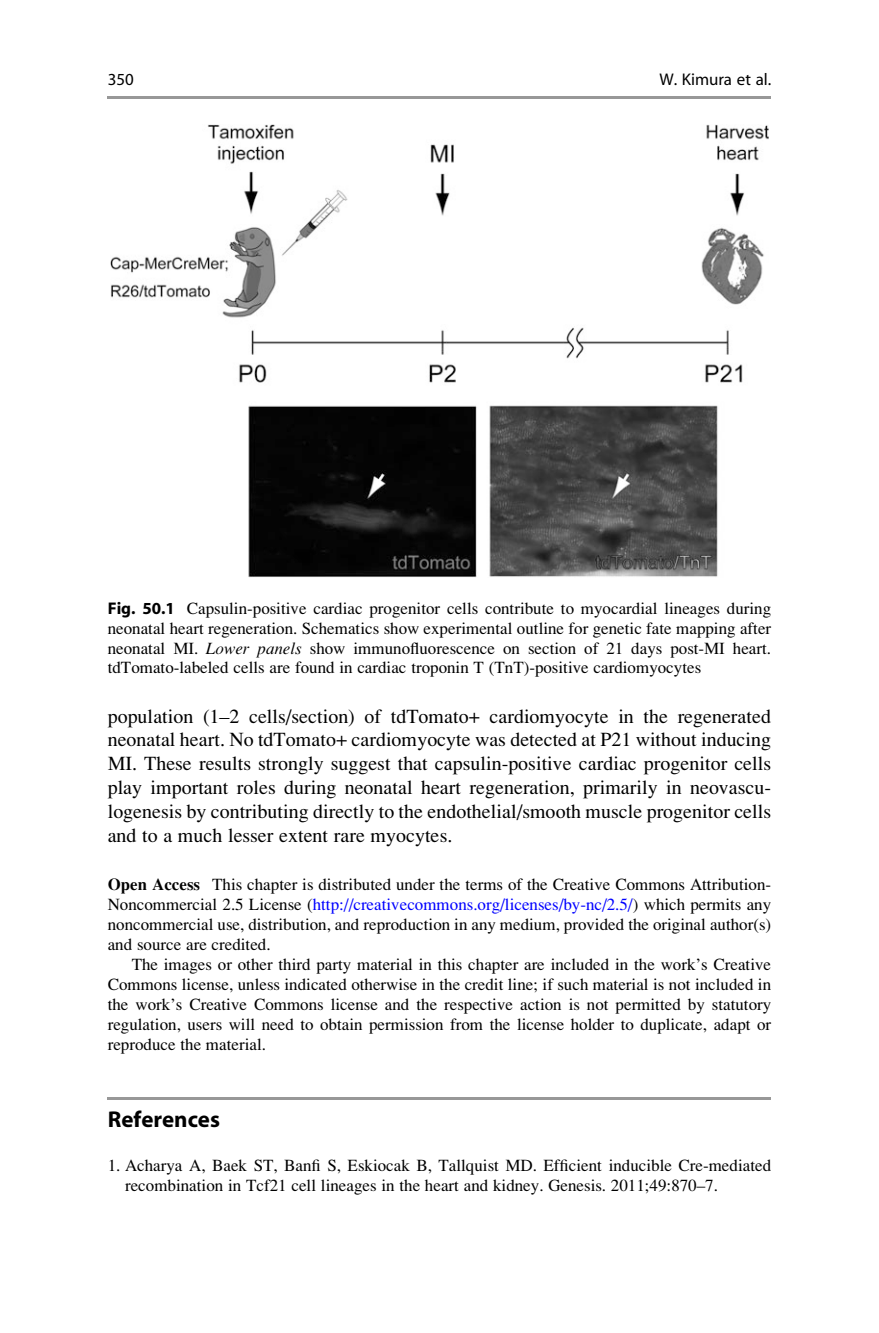
<style>
.page{position:relative;width:879px;height:1333px;background:#fff}
.page>*{position:absolute;margin:0;border:0;box-sizing:border-box;transform-origin:0 0}
.t1{font:23px "Bfydqr Mnqkvc Jfppgk Adv P4 A07 FF";color:#000}
.t2{font:20px/24px "Gcdhxl Pjyhgw Nqxqvp Adv P6975";color:#000;text-align:justify}
.t3{font:17px/20px "Gcdhxl Pjyhgw Nqxqvp Adv P6975";color:#000;text-align:justify}
.t4{font:17px "Qkpkph Qkmryb Vwpmsc Adv P49 E930";color:#000}
.s1{font-family:"Bfydqr Mnqkvc Jfppgk Adv P4 A07 FF"}
.s2{font-family:"Mwrglg Xldbmh Bbgwxr Adv P696 A"}
.s3{font-family:"Jnkddb Qyvpsw Qhhvjc Adv P6960"}
.s4{color:#00f}
</style>
<div class="page">
<hr style="left:108px;top:1097px;width:663px;height:2px;background:#989898">
<img style="left:110px;top:125px;width:659px;height:452px">
<hr style="left:108px;top:96px;width:663px;height:2px;background:#989898">
<p class="t4" style="left:108px;top:73px;width:27px">350</p>
<p class="t4" style="left:659px;top:73px;width:113px">W. Kimura et al.</p>
<p class="t3" style="left:108px;top:599px;width:665px"><span class="s1">Fig. 50.1</span> Capsulin-positive cardiac progenitor cells contribute to myocardial lineages during neonatal heart regeneration. Schematics show experimental outline for genetic fate mapping after neonatal MI. <span class="s2">Lower panels</span> show immunofluorescence on section of 21 days post-MI heart. tdTomato-labeled cells are found in cardiac troponin T (TnT)-positive cardiomyocytes</p>
<p class="t2" style="left:108px;top:706px;width:665px">population (1–2 cells/section) of tdTomato+ cardiomyocyte in the regenerated neonatal heart. No tdTomato+ cardiomyocyte was detected at P21 without inducing MI. These results strongly suggest that capsulin-positive cardiac progenitor cells play important roles during neonatal heart regeneration, primarily in neovascu&shy;logenesis by contributing directly to the endothelial/smooth muscle progenitor cells and to a much lesser extent rare myocytes.</p>
<p class="t3" style="left:108px;top:876px;width:665px"><span class="s3">Open Access</span> This chapter is distributed under the terms of the Creative Commons Attribution-Noncommercial 2.5 License (<span class="s4">http://creativecommons.org/licenses/by-nc/2.5/</span>) which permits any noncommercial use, distribution, and reproduction in any medium, provided the original author(s) and source are credited.</p>
<p class="t3" style="left:108px;top:955px;width:665px;text-indent:24px">The images or other third party material in this chapter are included in the work’s Creative Commons license, unless indicated otherwise in the credit line; if such material is not included in the work’s Creative Commons license and the respective action is not permitted by statutory regulation, users will need to obtain permission from the license holder to duplicate, adapt or reproduce the material.</p>
<h1 class="t1" style="left:108px;top:1110px;width:114px">References</h1>
<p class="t3" style="left:125px;top:1156px;width:647px;text-indent:-17px">1. Acharya A, Baek ST, Banfi S, Eskiocak B, Tallquist MD. Efficient inducible Cre-mediated recombination in Tcf21 cell lineages in the heart and kidney. Genesis. 2011;49:870–7.</p>
</div>
